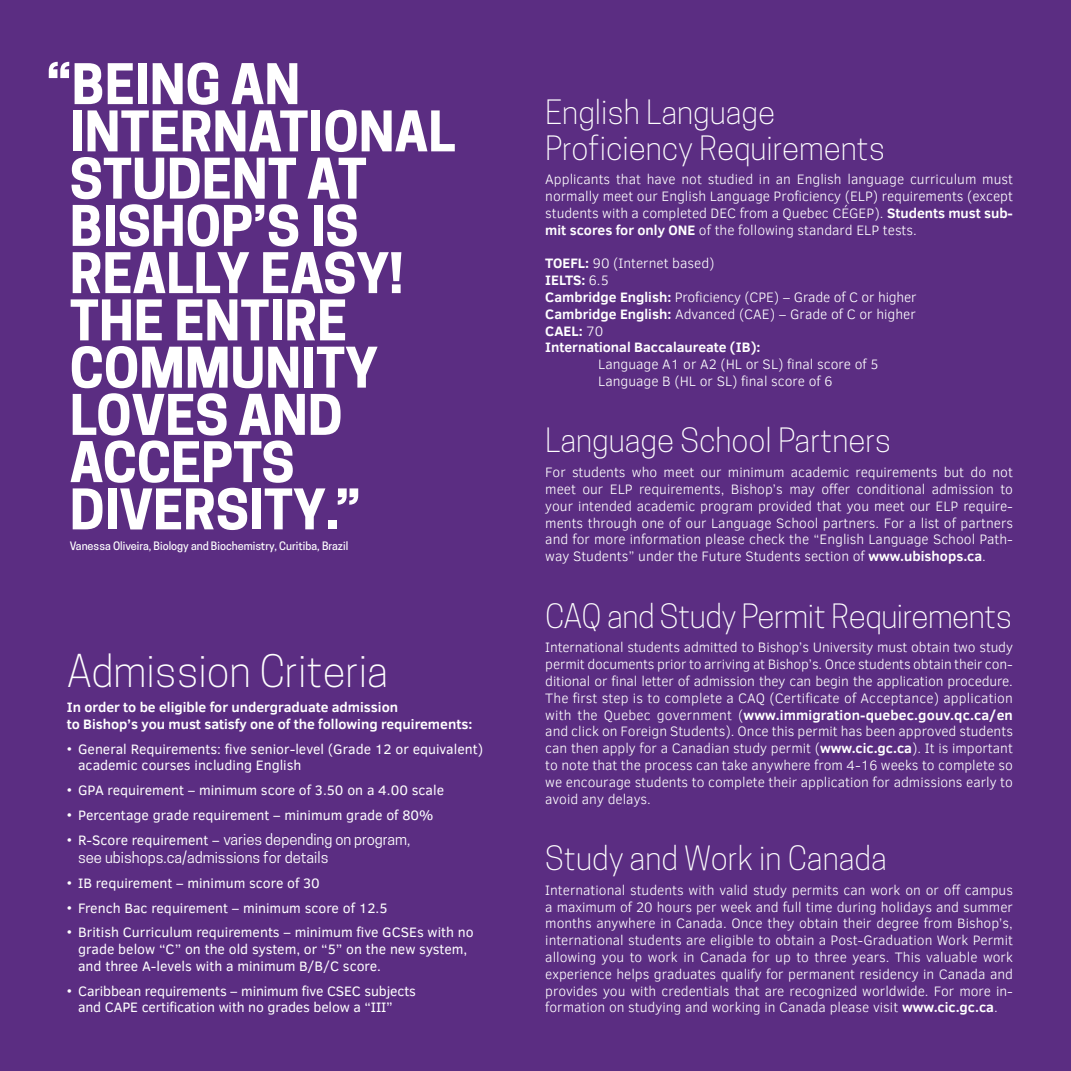
<style>
.page{position:relative;width:1071px;height:1071px;background:#5b2d82}
.page>*{position:absolute;margin:0;border:0;box-sizing:border-box;transform-origin:0 0}
.t1{font:700 52.5px/47.2px "Cooper Hewitt";color:#fff}
.t2{font:300 42px "Cooper Hewitt";color:#fff}
.t3{font:300 31.5px/35.4px "Cooper Hewitt";color:#fff}
.t4{font:14.88px/17.8px "Cooper Hewitt";color:#fff}
.t5{font:300 14px/16.8px "Clear Sans";color:#fff;text-align:justify}
.t6{font:14px/16.8px "Clear Sans";color:#fff}
.t7{font:700 14px/16.8px "Clear Sans";color:#fff}
.t8{font:500 10.85px "Cooper Hewitt";color:#fff}
.s1{font-family:"Clear Sans";font-size:14px}
.s2{font-weight:700}
</style>
<div class="page">
<h1 class="t1" style="left:70px;top:61px;width:387px;text-indent:-24px">“BEING AN<br>INTERNATIONAL<br>STUDENT AT<br>BISHOP’S IS<br>REALLY EASY!<br>THE ENTIRE<br>COMMUNITY<br>LOVES AND<br>ACCEPTS<br>DIVERSITY.”</h1>
<p class="t8" style="left:70px;top:540px;width:280px">Vanessa Oliveira, Biology and Biochemistry, Curitiba, Brazil</p>
<h2 class="t2" style="left:67px;top:647px;width:323px">Admission Criteria</h2>
<p class="t7" style="left:67px;top:698px;width:407px">In order to be eligible for undergraduate admission<br>to Bishop’s you must satisfy one of the following requirements:</p>
<p class="t6" style="left:78px;top:740px;width:407px;text-indent:-11px">• General Requirements: five senior-level (Grade 12 or equivalent) academic courses including English</p>
<p class="t6" style="left:67px;top:782px;width:379px">• GPA requirement – minimum score of 3.50 on a 4.00 scale</p>
<p class="t6" style="left:67px;top:806px;width:368px">• Percentage grade requirement – minimum grade of 80%</p>
<p class="t4" style="left:78px;top:831px;width:334px;text-indent:-11px"><span class="s1">• R-Score requirement –</span> varies depending on program, see ubishops.ca/admissions for details</p>
<p class="t6" style="left:67px;top:875px;width:255px">• IB requirement – minimum score of 30</p>
<p class="t6" style="left:67px;top:899px;width:322px">• French Bac requirement – minimum score of 12.5</p>
<p class="t6" style="left:78px;top:924px;width:397px;text-indent:-11px">• British Curriculum requirements – minimum five GCSEs with no grade below “C” on the old system, or “5” on the new system, and three A-levels with a minimum B/B/C score.</p>
<p class="t6" style="left:78px;top:982px;width:339px;text-indent:-11px">• Caribbean requirements – minimum five CSEC subjects and CAPE certification with no grades below a “III”</p>
<h3 class="t3" style="left:545px;top:95px;width:341px">English Language<br>Proficiency Requirements</h3>
<p class="t5" style="left:545px;top:171px;width:469px">Applicants that have not studied in an English language curriculum must normally meet our English Language Proficiency (ELP) requirements (except students with a completed DEC from a Quebec CÉGEP). <span class="s2">Students must sub&shy;mit scores for only ONE</span> of the following standard ELP tests.</p>
<p class="t5" style="left:545px;top:255px;width:373px;text-align:left"><span class="s2">TOEFL:</span> 90 (Internet based)<br><span class="s2">IELTS:</span> 6.5<br><span class="s2">Cambridge English:</span> Proficiency (CPE) – Grade of C or higher<br><span class="s2">Cambridge English:</span> Advanced (CAE) – Grade of C or higher<br><span class="s2">CAEL:</span> 70<br><span class="s2">International Baccalaureate (IB):</span></p>
<p class="t5" style="left:598px;top:356px;width:282px">Language A1 or A2 (HL or SL) final score of 5<br>Language B (HL or SL) final score of 6</p>
<h3 class="t3" style="left:545px;top:423px;width:347px">Language School Partners</h3>
<p class="t5" style="left:545px;top:464px;width:469px">For students who meet our minimum academic requirements but do not meet our ELP requirements, Bishop’s may offer conditional admission to your intended academic program provided that you meet our ELP require&shy;ments through one of our Language School partners. For a list of partners and for more information please check the “English Language School Path&shy;way Students” under the Future Students section of <span class="s2">www.ubishops.ca</span>.</p>
<h3 class="t3" style="left:545px;top:598px;width:468px">CAQ and Study Permit Requirements</h3>
<p class="t5" style="left:545px;top:639px;width:469px">International students admitted to Bishop’s University must obtain two study permit documents prior to arriving at Bishop’s. Once students obtain their con&shy;ditional or final letter of admission they can begin the application procedure.<br>The first step is to complete a CAQ (Certificate of Acceptance) application with the Quebec government (<span class="s2">www.immigration-quebec.gouv.qc.ca/en </span>and click on Foreign Students). Once this permit has been approved students can then apply for a Canadian study permit (<span class="s2">www.cic.gc.ca</span>). It is important to note that the process can take anywhere from 4-16 weeks to complete so we encourage students to complete their application for admissions early to avoid any delays.</p>
<h3 class="t3" style="left:545px;top:841px;width:343px">Study and Work in Canada</h3>
<p class="t5" style="left:545px;top:882px;width:469px">International students with valid study permits can work on or off campus a maximum of 20 hours per week and full time during holidays and summer months anywhere in Canada. Once they obtain their degree from Bishop’s, international students are eligible to obtain a Post-Graduation Work Permit allowing you to work in Canada for up to three years. This valuable work experience helps graduates qualify for permanent residency in Canada and provides you with credentials that are recognized worldwide. For more in&shy;formation on studying and working in Canada please visit <span class="s2">www.cic.gc.ca</span>.</p>
</div>
